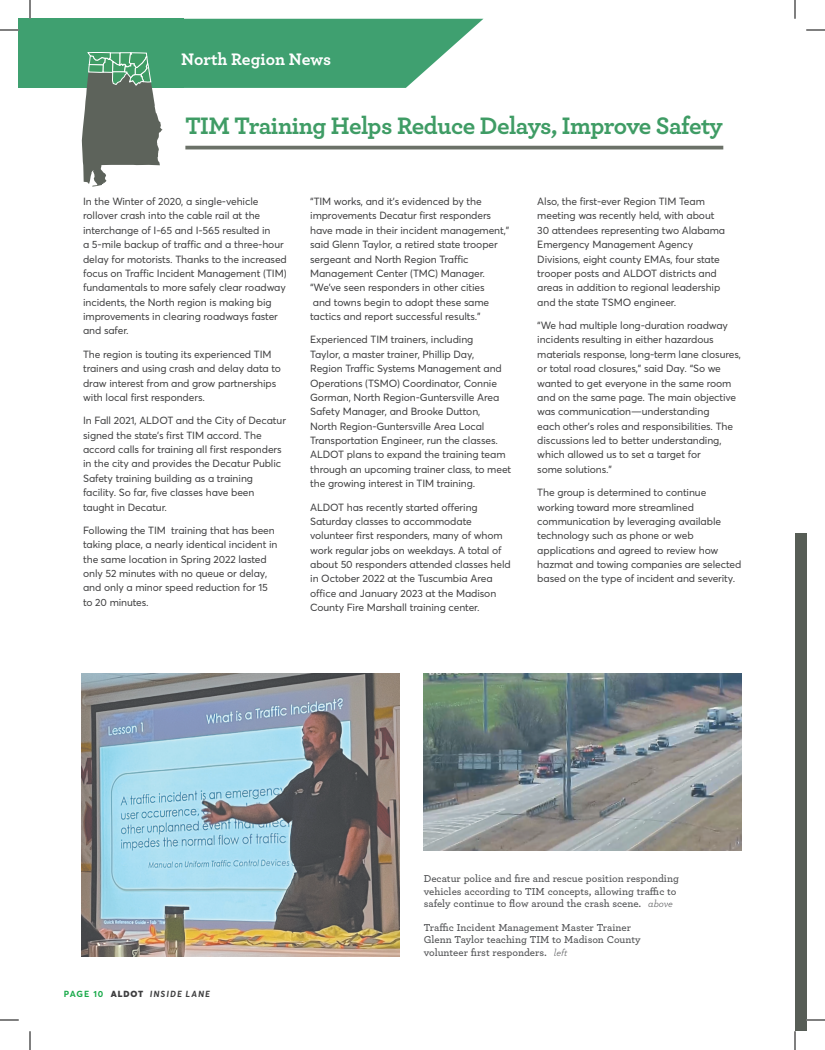
<style>
.page{position:relative;width:825px;height:1050px;background:#fff}
.page>*{position:absolute;margin:0;border:0;box-sizing:border-box;transform-origin:0 0}
.t1{font:700 25px "Archer";letter-spacing:-.025em;color:#3f9c65}
.t2{font:700 17.5px "Archer";color:#fff}
.t3{font:600 10.62px/12.5px "Archer";color:#57585a}
.t4{font:10.25px/14.4px "Averta";letter-spacing:-.01em;color:#3e3e3f}
.t5{font:italic 700 8.75px "Averta";letter-spacing:.11em;color:#3e3e3f}
.s1{font-style:normal;color:#18a949}
.s2{font-weight:900;font-style:normal}
.s3{font-weight:400;font-style:italic;font-size:10px}
</style>
<div class="page">
<img style="left:82px;top:674px;width:318px;height:283px">
<div style="left:795px;top:534px;width:11px;height:497px;background:#575d56"></div>
<svg style="left:184px;top:19px;width:299px;height:69px;background:#57ac82"></svg>
<div style="left:19px;top:19px;width:165px;height:69px;background:#3fa070"></div>
<hr style="left:185px;top:146px;width:538px;height:3px;background:#6b7168">
<img style="left:424px;top:674px;width:318px;height:176px">
<svg style="left:82px;top:52px;width:80px;height:135px"></svg>
<svg style="left:0;top:29px;width:19px;height:2px"></svg>
<svg style="left:806px;top:29px;width:19px;height:2px"></svg>
<svg style="left:0;top:1019px;width:19px;height:2px"></svg>
<svg style="left:806px;top:1019px;width:19px;height:2px"></svg>
<svg style="left:29px;top:0;width:2px;height:19px"></svg>
<svg style="left:29px;top:1031px;width:2px;height:19px"></svg>
<svg style="left:794px;top:0;width:2px;height:19px"></svg>
<svg style="left:794px;top:1031px;width:2px;height:19px"></svg>
<h2 class="t2" style="left:181px;top:46px;width:151px">North Region News</h2>
<h1 class="t1" style="left:185px;top:106px;width:539px">TIM Training Helps Reduce Delays, Improve Safety</h1>
<p class="t4" style="left:83px;top:194px;width:205px">In the Winter of 2020, a single-vehicle rollover crash into the cable rail at the interchange of I-65 and I-565 resulted in<br>a 5-mile backup of traffic and a three-hour delay for motorists. Thanks to the increased focus on Traffic Incident Management (TIM) fundamentals to more safely clear roadway incidents, the North region is making big improvements in clearing roadways faster and safer.</p>
<p class="t4" style="left:83px;top:347px;width:199px">The region is touting its experienced TIM trainers and using crash and delay data to draw interest from and grow partnerships with local first responders.</p>
<p class="t4" style="left:83px;top:413px;width:204px">In Fall 2021, ALDOT and the City of Decatur signed the state’s first TIM accord. The accord calls for training all first responders in the city and provides the Decatur Public Safety training building as a training facility. So far, five classes have been taught in Decatur.</p>
<p class="t4" style="left:83px;top:523px;width:196px">Following the TIM training that has been taking place, a nearly identical incident in the same location in Spring 2022 lasted only 52 minutes with no queue or delay, and only a minor speed reduction for 15 to 20 minutes.</p>
<p class="t4" style="left:310px;top:194px;width:201px">“TIM works, and it’s evidenced by the improvements Decatur first responders have made in their incident management,” said Glenn Taylor, a retired state trooper sergeant and North Region Traffic Management Center (TMC) Manager. “We’ve seen responders in other cities<br>and towns begin to adopt these same tactics and report successful results.”</p>
<p class="t4" style="left:310px;top:333px;width:203px">Experienced TIM trainers, including<br>Taylor, a master trainer, Phillip Day,<br>Region Traffic Systems Management and Operations (TSMO) Coordinator, Connie Gorman, North Region-Guntersville Area Safety Manager, and Brooke Dutton,<br>North Region-Guntersville Area Local Transportation Engineer, run the classes.<br>ALDOT plans to expand the training team through an upcoming trainer class, to meet the growing interest in TIM training.</p>
<p class="t4" style="left:310px;top:500px;width:202px">ALDOT has recently started offering Saturday classes to accommodate volunteer first responders, many of whom work regular jobs on weekdays. A total of about 50 responders attended classes held in October 2022 at the Tuscumbia Area office and January 2023 at the Madison County Fire Marshall training center.</p>
<p class="t4" style="left:537px;top:194px;width:189px">Also, the first-ever Region TIM Team meeting was recently held, with about 30 attendees representing two Alabama Emergency Management Agency Divisions, eight county EMAs, four state trooper posts and ALDOT districts and areas in addition to regional leadership and the state TSMO engineer.</p>
<p class="t4" style="left:537px;top:318px;width:205px">“We had multiple long-duration roadway incidents resulting in either hazardous materials response, long-term lane closures, or total road closures,” said Day. “So we wanted to get everyone in the same room and on the same page. The main objective was communication—understanding<br>each other’s roles and responsibilities. The discussions led to better understanding, which allowed us to set a target for<br>some solutions.”</p>
<p class="t4" style="left:537px;top:485px;width:206px">The group is determined to continue working toward more streamlined communication by leveraging available technology such as phone or web applications and agreed to review how hazmat and towing companies are selected based on the type of incident and severity.</p>
<p class="t5" style="left:64px;top:988px;width:148px"><span class="s1">PAGE 10</span> <span class="s2">ALDOT</span> INSIDE LANE</p>
<p class="t3" style="left:424px;top:872px;width:257px">Decatur police and fire and rescue position responding vehicles according to TIM concepts, allowing traffic to safely continue to flow around the crash scene. <span class="s3">above</span></p>
<p class="t3" style="left:424px;top:920px;width:218px">Traffic Incident Management Master Trainer<br>Glenn Taylor teaching TIM to Madison County volunteer first responders. <span class="s3">left</span></p>
</div>
